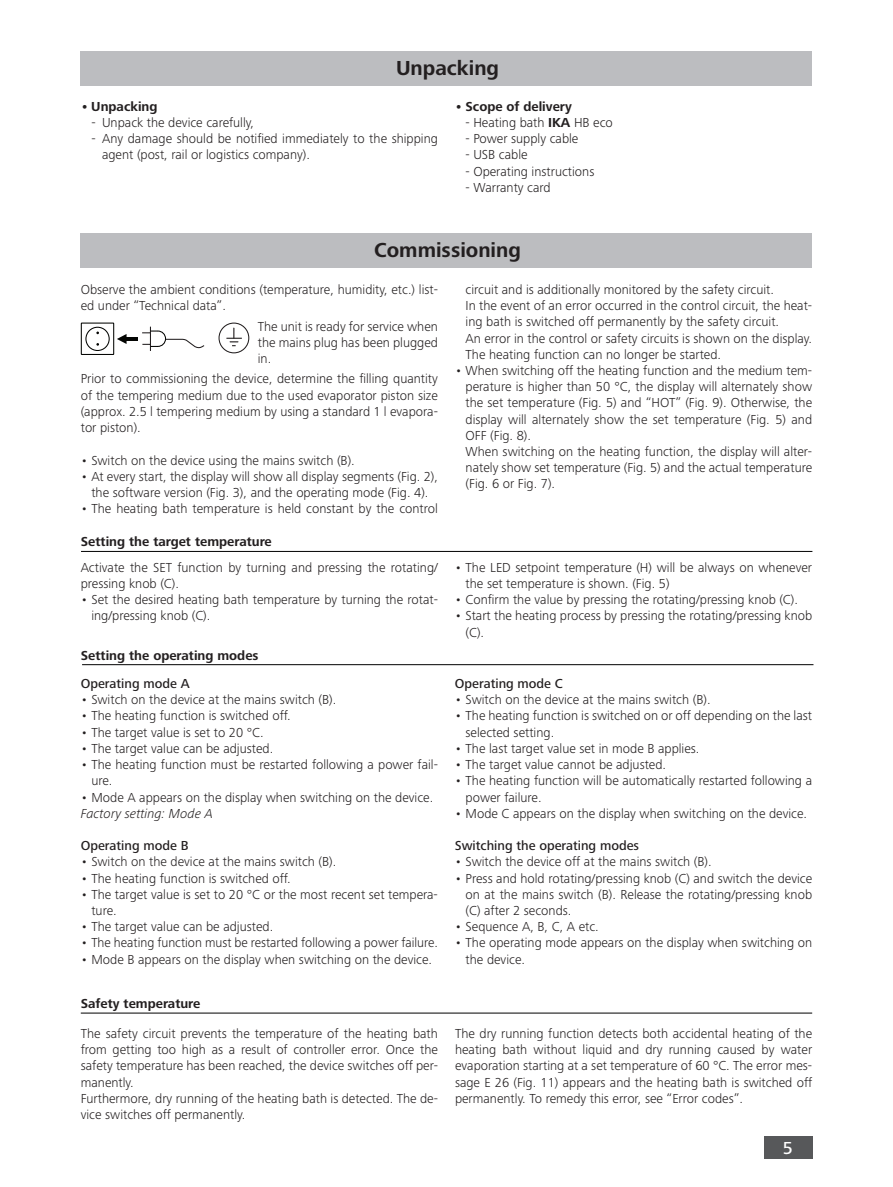
<style>
.page{position:relative;width:893px;height:1187px;background:#fff}
.page>*{position:absolute;margin:0;border:0;box-sizing:border-box;transform-origin:0 0}
.t1{font:700 21px "Frutiger Next IKA";color:#231f20}
.t2{font:500 18px "Frutiger Next IKA";color:#fff}
.t3{font:300 13.5px/16.2px "Frutiger Next IKA";color:#231f20}
.t4{font:700 13.5px "Frutiger Next IKA";color:#231f20}
.t5{font:500 13.5px "Frutiger Next IKA";color:#231f20}
.t6{font:italic 300 13.5px "Frutiger Next IKA";color:#231f20}
.s1{font-weight:700}
</style>
<div class="page">
<div style="left:764px;top:1135px;width:48px;height:23px;background:#57585a"></div>
<hr style="left:81px;top:1012px;width:731px;height:1px;background:#000001">
<div style="left:81px;top:51px;width:731px;height:34px;background:#bcbdc0"></div>
<div style="left:81px;top:233px;width:731px;height:34px;background:#bcbdc0"></div>
<div style="left:219px;top:322px;width:30px;height:31px;border:1px solid #231f20;border-radius:50%"></div>
<svg style="left:226px;top:328px;width:16px;height:18px"></svg>
<svg style="left:81px;top:322px;width:124px;height:33px"></svg>
<hr style="left:81px;top:551px;width:731px;height:1px;background:#000001">
<hr style="left:82px;top:664px;width:731px;height:1px;background:#000001">
<h1 class="t1" style="left:396px;top:56px;width:105px">Unpacking</h1>
<p class="t4" style="left:81px;top:98px;width:78px">• Unpacking</p>
<p class="t3" style="left:91px;top:114px;width:164px">- Unpack the device carefully,</p>
<p class="t3" style="left:102px;top:131px;width:337px;text-indent:-11px">- Any damage should be notified immediately to the shipping agent (post, rail or logistics company).</p>
<p class="t4" style="left:455px;top:98px;width:118px">• Scope of delivery</p>
<p class="t3" style="left:465px;top:114px;width:149px">- Heating bath <span class="s1">IKA</span> HB eco</p>
<p class="t3" style="left:465px;top:131px;width:114px">- Power supply cable</p>
<p class="t3" style="left:465px;top:147px;width:64px">- USB cable</p>
<p class="t3" style="left:465px;top:163px;width:130px">- Operating instructions</p>
<p class="t3" style="left:465px;top:179px;width:87px">- Warranty card</p>
<h1 class="t1" style="left:374px;top:238px;width:148px">Commissioning</h1>
<p class="t3" style="left:81px;top:281px;width:359px">Observe the ambient conditions (temperature, humidity, etc.) list&shy;ed under “Technical data”.</p>
<p class="t3" style="left:258px;top:318px;width:182px;text-align:justify">The unit is ready for service when the mains plug has been plugged in.</p>
<p class="t3" style="left:81px;top:371px;width:359px;text-align:justify">Prior to commissioning the device, determine the filling quantity of the tempering medium due to the used evaporator piston size (approx. 2.5 l tempering medium by using a standard 1 l evapora&shy;tor piston).</p>
<p class="t3" style="left:81px;top:452px;width:276px">• Switch on the device using the mains switch (B).</p>
<p class="t3" style="left:81px;top:468px;width:359px;text-align:center">• At every start, the display will show all display segments (Fig. 2), the software version (Fig. 3), and the operating mode (Fig. 4).</p>
<p class="t3" style="left:81px;top:500px;width:359px">• The heating bath temperature is held constant by the control</p>
<p class="t4" style="left:81px;top:534px;width:193px">Setting the target temperature</p>
<p class="t3" style="left:81px;top:559px;width:359px">Activate the SET function by turning and pressing the rotating/ pressing knob (C).</p>
<p class="t3" style="left:91px;top:591px;width:348px;text-indent:-11px">• Set the desired heating bath temperature by turning the rotat&shy;ing/pressing knob (C).</p>
<p class="t4" style="left:81px;top:647px;width:179px">Setting the operating modes</p>
<p class="t5" style="left:81px;top:675px;width:110px">Operating mode A</p>
<p class="t3" style="left:81px;top:691px;width:257px">• Switch on the device at the mains switch (B).</p>
<p class="t3" style="left:81px;top:707px;width:212px">• The heating function is switched off.</p>
<p class="t3" style="left:81px;top:724px;width:184px">• The target value is set to 20 °C.</p>
<p class="t3" style="left:81px;top:740px;width:194px">• The target value can be adjusted.</p>
<p class="t3" style="left:91px;top:756px;width:348px;text-indent:-11px">• The heating function must be restarted following a power fail&shy;ure.</p>
<p class="t3" style="left:81px;top:788px;width:354px">• Mode A appears on the display when switching on the device.</p>
<p class="t6" style="left:81px;top:805px;width:134px">Factory setting: Mode A</p>
<p class="t5" style="left:81px;top:837px;width:109px">Operating mode B</p>
<p class="t3" style="left:81px;top:853px;width:257px">• Switch on the device at the mains switch (B).</p>
<p class="t3" style="left:81px;top:869px;width:212px">• The heating function is switched off.</p>
<p class="t3" style="left:91px;top:886px;width:348px;text-indent:-11px">• The target value is set to 20 °C or the most recent set tempera&shy;ture.</p>
<p class="t3" style="left:81px;top:918px;width:194px">• The target value can be adjusted.</p>
<p class="t3" style="left:81px;top:934px;width:359px">• The heating function must be restarted following a power failure.</p>
<p class="t3" style="left:81px;top:950px;width:353px">• Mode B appears on the display when switching on the device.</p>
<p class="t4" style="left:81px;top:995px;width:121px">Safety temperature</p>
<p class="t3" style="left:466px;top:281px;width:348px">circuit and is additionally monitored by the safety circuit.<br>In the event of an error occurred in the control circuit, the heat&shy;ing bath is switched off permanently by the safety circuit.<br>An error in the control or safety circuits is shown on the display.<br>The heating function can no longer be started.</p>
<p class="t3" style="left:466px;top:362px;width:348px;text-indent:-11px">• When switching off the heating function and the medium tem&shy;perature is higher than 50 °C, the display will alternately show the set temperature (Fig. 5) and “HOT” (Fig. 9). Otherwise, the display will alternately show the set temperature (Fig. 5) and OFF (Fig. 8).<br>When switching on the heating function, the display will alter&shy;nately show set temperature (Fig. 5) and the actual temperature (Fig. 6 or Fig. 7).</p>
<p class="t3" style="left:466px;top:559px;width:348px;text-indent:-11px">• The LED setpoint temperature (H) will be always on whenever the set temperature is shown. (Fig. 5)</p>
<p class="t3" style="left:455px;top:591px;width:344px">• Confirm the value by pressing the rotating/pressing knob (C).</p>
<p class="t3" style="left:466px;top:607px;width:348px;text-indent:-11px">• Start the heating process by pressing the rotating/pressing knob (C).</p>
<p class="t5" style="left:455px;top:675px;width:110px">Operating mode C</p>
<p class="t3" style="left:455px;top:691px;width:257px">• Switch on the device at the mains switch (B).</p>
<p class="t3" style="left:466px;top:707px;width:348px;text-indent:-11px">• The heating function is switched on or off depending on the last selected setting.</p>
<p class="t3" style="left:455px;top:740px;width:246px">• The last target value set in mode B applies.</p>
<p class="t3" style="left:455px;top:756px;width:213px">• The target value cannot be adjusted.</p>
<p class="t3" style="left:466px;top:772px;width:348px;text-indent:-11px">• The heating function will be automatically restarted following a power failure.</p>
<p class="t3" style="left:455px;top:805px;width:354px">• Mode C appears on the display when switching on the device.</p>
<p class="t5" style="left:455px;top:837px;width:186px">Switching the operating modes</p>
<p class="t3" style="left:455px;top:853px;width:258px">• Switch the device off at the mains switch (B).</p>
<p class="t3" style="left:466px;top:869px;width:348px;text-align:justify;text-indent:-11px">• Press and hold rotating/pressing knob (C) and switch the device on at the mains switch (B). Release the rotating/pressing knob (C) after 2 seconds.</p>
<p class="t3" style="left:455px;top:918px;width:145px">• Sequence A, B, C, A etc.</p>
<p class="t3" style="left:466px;top:934px;width:348px;text-indent:-11px">• The operating mode appears on the display when switching on the device.</p>
<p class="t3" style="left:81px;top:1025px;width:359px">The safety circuit prevents the temperature of the heating bath from getting too high as a result of controller error. Once the safety temperature has been reached, the device switches off per&shy;manently.<br>Furthermore, dry running of the heating bath is detected. The de&shy;vice switches off permanently.</p>
<p class="t3" style="left:455px;top:1025px;width:359px;text-align:justify">The dry running function detects both accidental heating of the heating bath without liquid and dry running caused by water evaporation starting at a set temperature of 60 °C. The error mes&shy;sage E 26 (Fig. 11) appears and the heating bath is switched off permanently. To remedy this error, see “Error codes”.</p>
<h2 class="t2" style="left:783px;top:1137px;width:12px">5</h2>
</div>
